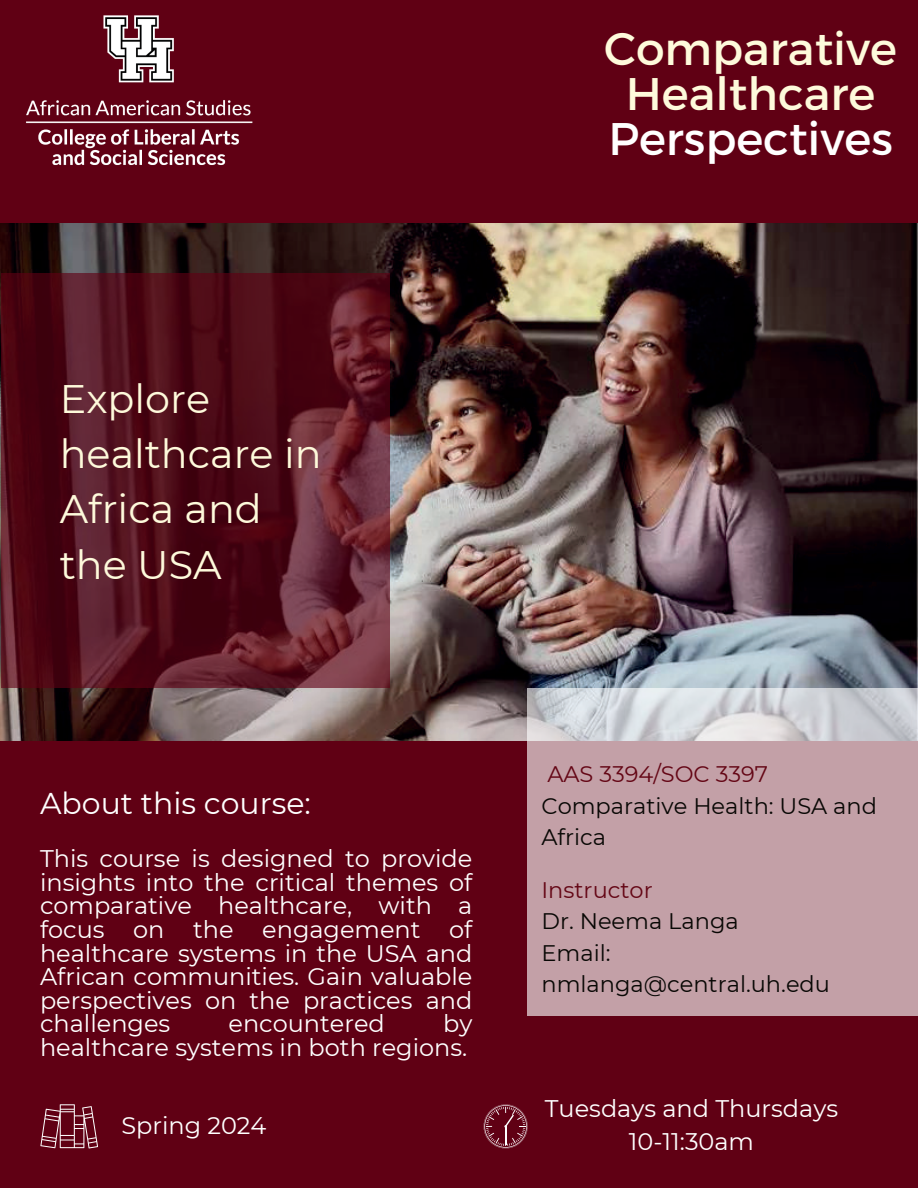
<style>
.page{position:relative;width:918px;height:1188px;background:#600014}
.page>*{position:absolute;margin:0;border:0;box-sizing:border-box;transform-origin:0 0}
.t1{font:45.6px/45px "Montserrat";color:#fefadb;text-align:center}
.t2{font:45.6px "Montserrat";color:#fff}
.t3{font:39.75px/55.2px "Montserrat";color:#fefadb}
.t4{font:30px "Montserrat";color:#fff}
.t5{font:24px/23.7px "Montserrat";color:#fff;text-align:justify}
.t6{font:22.5px/31.5px "Montserrat";color:#080704}
.t7{font:22.5px "Montserrat";color:#640615}
</style>
<div class="page">
<img style="left:0;top:223px;width:917px;height:518px">
<img style="left:26px;top:15px;width:227px;height:150px">
<svg style="left:528px;top:688px;width:390px;height:328px;background:#c5a8ae"></svg>
<svg style="left:40px;top:1104px;width:58px;height:44px"></svg>
<svg style="left:484px;top:1104px;width:43px;height:44px"></svg>
<svg style="left:1px;top:273px;width:389px;height:415px;background:#541320"></svg>
<h1 class="t1" style="left:604px;top:26px;width:294px">Comparative<br>Healthcare</h1>
<h1 class="t2" style="left:608px;top:111px;width:286px">Perspectives</h1>
<h2 class="t3" style="left:60px;top:370px;width:263px">Explore healthcare in<br>Africa and the USA</h2>
<p class="t4" style="left:40px;top:783px;width:272px">About this course:</p>
<p class="t5" style="left:40px;top:846px;width:434px">This course is designed to provide insights into the critical themes of comparative healthcare, with a focus on the engagement of healthcare systems in the USA and African communities. Gain valuable perspectives on the practices and challenges</p>
<p class="t5" style="left:40px;top:1011px;width:434px;text-align:right">by<br>healthcare systems in both regions.</p>
<p class="t5" style="left:229px;top:1011px;width:158px">encountered</p>
<p class="t5" style="left:121px;top:1113px;width:147px">Spring 2024</p>
<p class="t7" style="left:547px;top:759px;width:222px">AAS 3394/SOC 3397</p>
<p class="t6" style="left:541px;top:789px;width:337px">Comparative Health: USA and<br>Africa</p>
<p class="t7" style="left:541px;top:875px;width:113px">Instructor</p>
<p class="t6" style="left:541px;top:905px;width:290px">Dr. Neema Langa<br>Email: nmlanga@central.uh.edu</p>
<p class="t5" style="left:545px;top:1092px;width:295px;line-height:32.7px;text-align:center">Tuesdays and Thursdays<br>10-11:30am</p>
</div>
